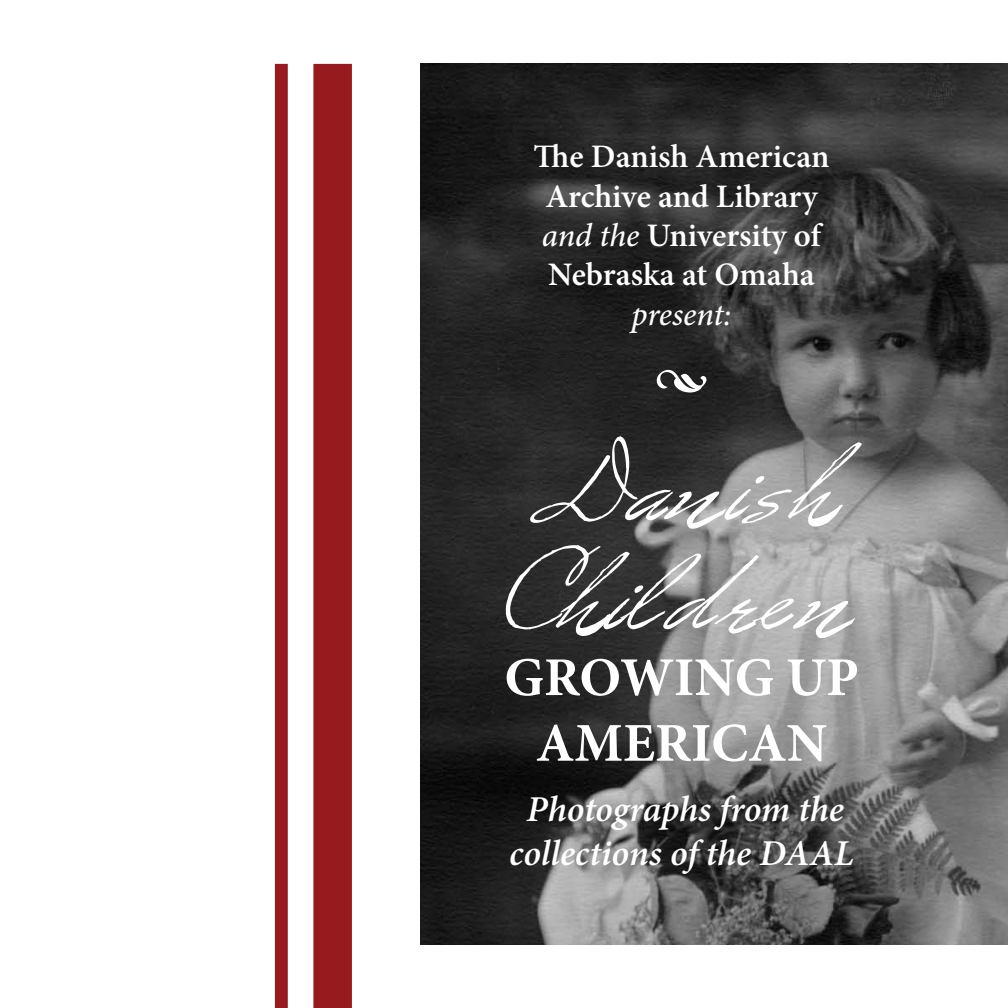
<style>
.page{position:relative;width:1008px;height:1008px;background:#fff}
.page>*{position:absolute;margin:0;border:0;box-sizing:border-box;transform-origin:0 0}
.t1{font:120.4px/109.4px "Spirulina";letter-spacing:-.05em;color:#fff}
.t2{font:700 54.77px/65.6px "Minion Pro";color:#fff;text-align:center}
.t3{font:51.1px "Minion Pro";color:#fff}
.t4{font:italic 600 36.4px/43.8px "Minion Pro";letter-spacing:-.005em;color:#fff;text-align:center}
.t5{font:600 32.9px/39.4px "Minion Pro";color:#fff;text-align:center}
.s1{font-weight:500;font-style:italic}
</style>
<div class="page">
<img style="left:421px;top:64px;width:587px;height:880px">
<div style="left:313px;top:64px;width:39px;height:944px;background:#961a1e"></div>
<div style="left:275px;top:64px;width:13px;height:944px;background:#961a1e"></div>
<p class="t5" style="left:534px;top:137px;width:298px">The Danish American<br>Archive and Library <span class="s1">and the</span> University of<br>Nebraska at Omaha <span class="s1">present:</span></p>
<p class="t3" style="left:654px;top:347px;width:57px">•</p>
<p class="t1" style="left:504px;top:424px;width:356px">Danish<br>Children</p>
<p class="t2" style="left:504px;top:644px;width:356px">GROWING UP<br>AMERICAN</p>
<p class="t4" style="left:509px;top:787px;width:346px">Photographs from the collections of the DAAL</p>
</div>
